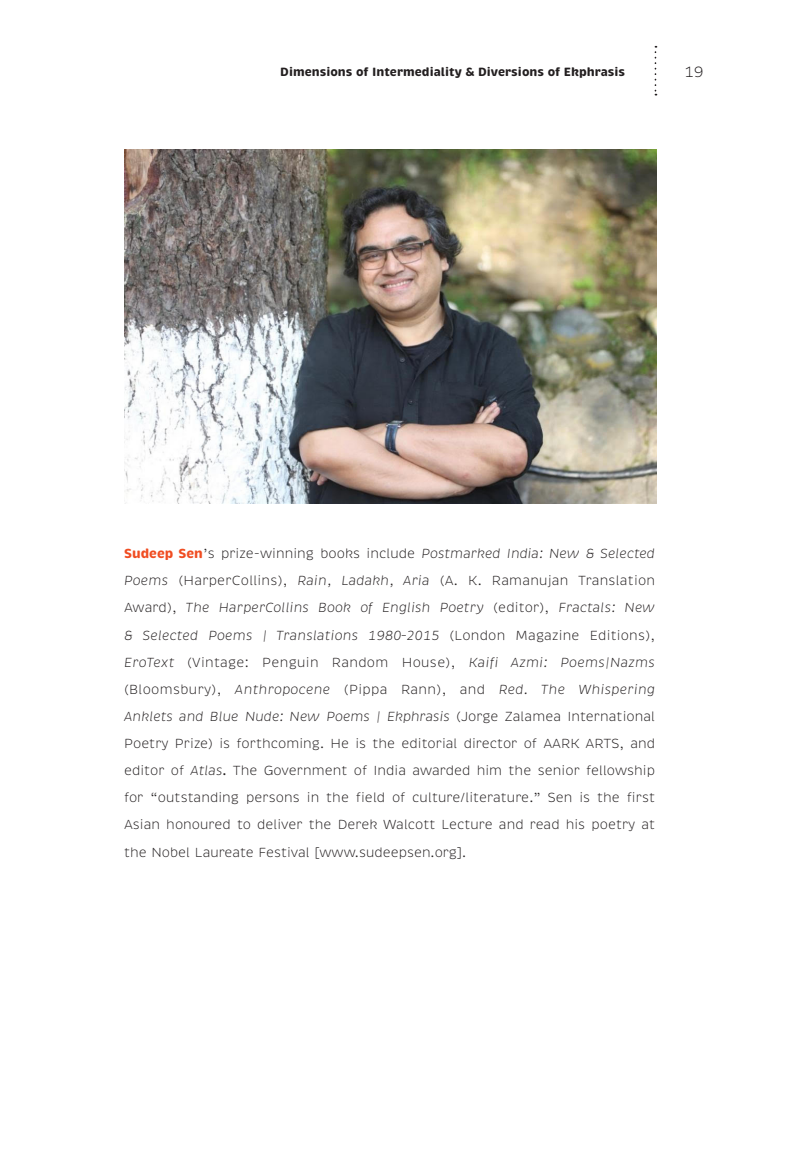
<style>
.page{position:relative;width:804px;height:1166px;background:#fff}
.page>*{position:absolute;margin:0;border:0;box-sizing:border-box;transform-origin:0 0}
.t1{font:300 15.22px "Brevia";color:#231f20}
.autor_dane{font:300 13.47px/27.1px "Brevia";color:#231f20;text-align:justify}
.t2{font:700 12.25px "Brevia";color:#231f20}
.s1{font-weight:700;color:#f04d22}
.s2{font-style:italic}
.s3{font-weight:400}
</style>
<div class="page">
<svg style="left:654px;top:46px;width:2px;height:49px"></svg>
<img style="left:124px;top:149px;width:532px;height:355px">
<p class="t2" style="left:280px;top:64px;width:346px">Dimensions of Intermediality &amp; Diversions of Ekphrasis</p>
<p class="t1" style="left:685px;top:62px;width:20px">19</p>
<p class="autor_dane" style="left:124px;top:540px;width:532px"><span class="s1">Sudeep Sen</span>’s prize‑winning books include <span class="s2">Postmarked India: New &amp; Selected Poems</span> (HarperCollins), <span class="s2">Rain, Ladakh, Aria</span> (A. K. Ramanujan Translation Award), <span class="s2">The HarperCollins Book of English Poetry</span> (editor), <span class="s2">Fractals: New &amp; Selected Poems | Translations 1980–2015</span> (London Magazine Editions), <span class="s2">EroText</span> (Vintage: Penguin Random House), <span class="s2">Kaifi Azmi: Poems|Nazms </span>(Bloomsbury), <span class="s2">Anthropocene</span> (Pippa Rann), and <span class="s2">Red. The Whispering Anklets and Blue Nude: New Poems | Ekphrasis</span> (Jorge Zalamea International Poetry Prize) is forthcoming. He is the editorial director of AARK ARTS, and editor of <span class="s2">Atlas</span><span class="s3">.</span> The Government of India awarded him the senior fellowship for “outstanding persons in the field of culture/literature.” Sen is the first Asian honoured to deliver the Derek Walcott Lecture and read his poetry at the Nobel Laureate Festival [www.sudeepsen.org].</p>
</div>
